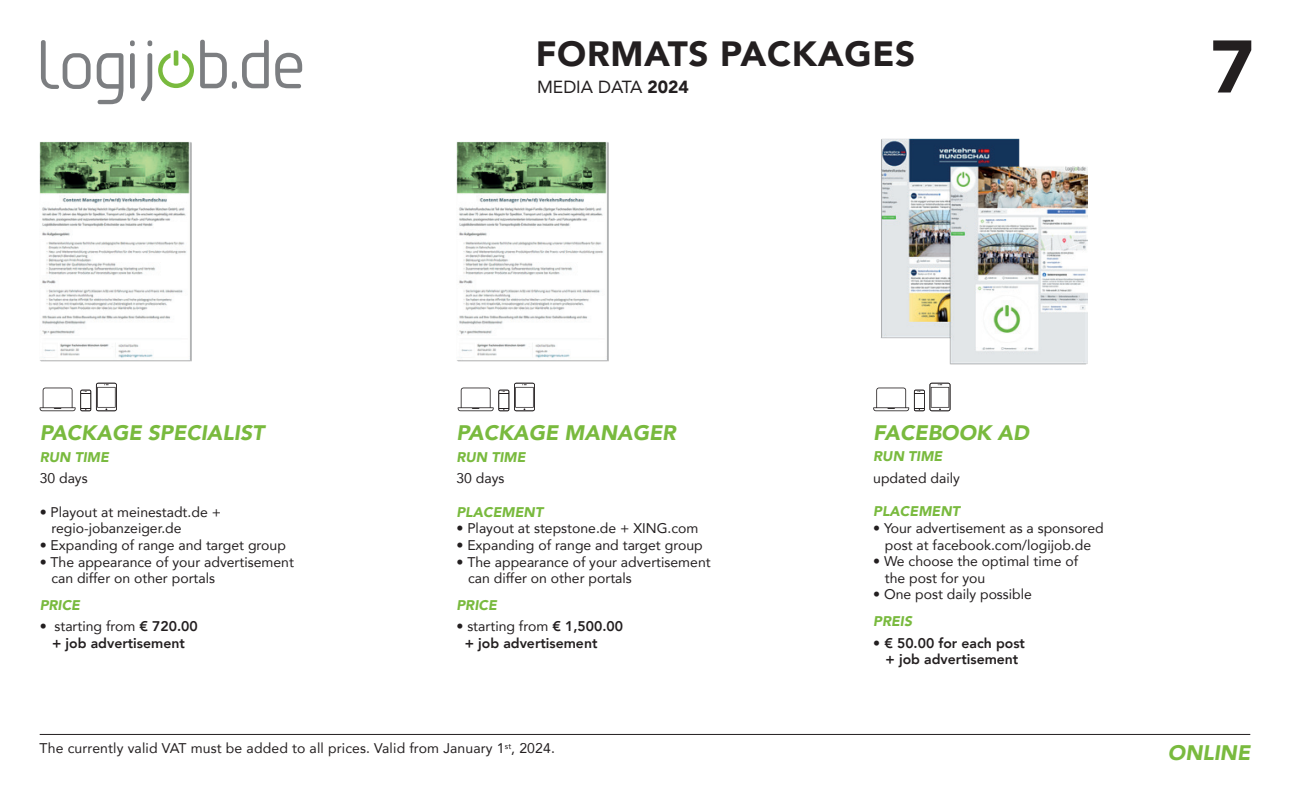
<style>
.page{position:relative;width:1290px;height:794px;background:#fff}
.page>*{position:absolute;margin:0;border:0;box-sizing:border-box;transform-origin:0 0}
.t1{font:900 73.5px "Avenir";color:#231f20}
.t2{font:900 35px "Avenir";letter-spacing:.02em;color:#231f20}
.t3{font:italic 900 21px "Avenir";color:#79ba3e}
.t4{font:17.5px "Avenir";color:#231f20}
.t5{font:14px/16.6px "Avenir";color:#231f20}
.t6{font:800 14px/16.6px "Avenir";color:#231f20;text-align:center}
.t7{font:italic 900 14px "Avenir";color:#79ba3e}
.s1{font-weight:400}
.s2{font-weight:900}
</style>
<div class="page">
<hr style="left:40px;top:734px;width:1210px;height:1px;background:#231f20">
<svg style="left:97px;top:53px;width:26px;height:51px"></svg>
<svg style="left:130px;top:40px;width:5px;height:6px"></svg>
<svg style="left:130px;top:53px;width:5px;height:36px"></svg>
<svg style="left:147px;top:40px;width:5px;height:6px"></svg>
<svg style="left:141px;top:53px;width:11px;height:48px"></svg>
<svg style="left:200px;top:40px;width:69px;height:49px"></svg>
<svg style="left:275px;top:53px;width:27px;height:35px"></svg>
<svg style="left:41px;top:40px;width:50px;height:49px"></svg>
<svg style="left:158px;top:53px;width:36px;height:35px"></svg>
<hr style="left:174px;top:50px;width:4px;height:16px;background:#79ba3e;border-radius:2px">
<svg style="left:458px;top:383px;width:77px;height:28px"></svg>
<svg style="left:40px;top:383px;width:77px;height:28px"></svg>
<img style="left:40px;top:141px;width:152px;height:220px">
<img style="left:457px;top:141px;width:152px;height:221px">
<img style="left:881px;top:139px;width:206px;height:226px">
<svg style="left:873px;top:383px;width:77px;height:28px"></svg>
<h3 class="t3" style="left:40px;top:415px;width:226px">PACKAGE SPECIALIST</h3>
<p class="t7" style="left:40px;top:445px;width:71px">RUN TIME</p>
<p class="t5" style="left:40px;top:470px;width:49px">30 days</p>
<p class="t5" style="left:51px;top:503px;width:171px;text-indent:-12px">• Playout at meinestadt.de + regio-jobanzeiger.de</p>
<p class="t5" style="left:40px;top:536px;width:248px">• Expanding of range and target group</p>
<p class="t5" style="left:51px;top:553px;width:244px;text-indent:-12px">• The appearance of your advertisement can differ on other portals</p>
<p class="t7" style="left:40px;top:593px;width:42px">PRICE</p>
<p class="t6" style="left:40px;top:618px;width:160px"><span class="s1">• starting from</span> € 720.00 + job advertisement</p>
<h2 class="t2" style="left:536px;top:24px;width:381px">FORMATS PACKAGES</h2>
<p class="t4" style="left:537px;top:73px;width:153px">MEDIA DATA <span class="s2">2024</span></p>
<h1 class="t1" style="left:1210px;top:4px;width:45px">7</h1>
<h3 class="t3" style="left:456px;top:415px;width:221px">PACKAGE MANAGER</h3>
<p class="t7" style="left:456px;top:445px;width:71px">RUN TIME</p>
<p class="t5" style="left:456px;top:470px;width:49px">30 days</p>
<p class="t7" style="left:456px;top:500px;width:88px">PLACEMENT</p>
<p class="t5" style="left:456px;top:520px;width:244px">• Playout at stepstone.de + XING.com</p>
<p class="t5" style="left:456px;top:536px;width:248px">• Expanding of range and target group</p>
<p class="t5" style="left:468px;top:553px;width:244px;text-indent:-12px">• The appearance of your advertisement can differ on other portals</p>
<p class="t7" style="left:456px;top:593px;width:42px">PRICE</p>
<p class="t6" style="left:465px;top:618px;width:160px;text-align:left;text-indent:-8px"><span class="s1">• starting from</span> € 1,500.00 + job advertisement</p>
<h3 class="t3" style="left:873px;top:415px;width:157px">FACEBOOK AD</h3>
<p class="t7" style="left:873px;top:445px;width:71px">RUN TIME</p>
<p class="t5" style="left:873px;top:469px;width:88px">updated daily</p>
<p class="t7" style="left:873px;top:500px;width:88px">PLACEMENT</p>
<p class="t5" style="left:873px;top:519px;width:232px;text-align:center">• Your advertisement as a sponsored post at facebook.com/logijob.de</p>
<p class="t5" style="left:885px;top:552px;width:195px;text-indent:-12px">• We choose the optimal time of the post for you</p>
<p class="t5" style="left:873px;top:586px;width:160px">• One post daily possible</p>
<p class="t7" style="left:873px;top:609px;width:40px">PREIS</p>
<p class="t6" style="left:873px;top:634px;width:153px">• € 50.00 for each post + job advertisement</p>
<p class="t5" style="left:40px;top:740px;width:517px">The currently valid VAT must be added to all prices. Valid from January 1<sup>st</sup>, 2024.</p>
<h3 class="t3" style="left:1168px;top:735px;width:84px">ONLINE</h3>
</div>
